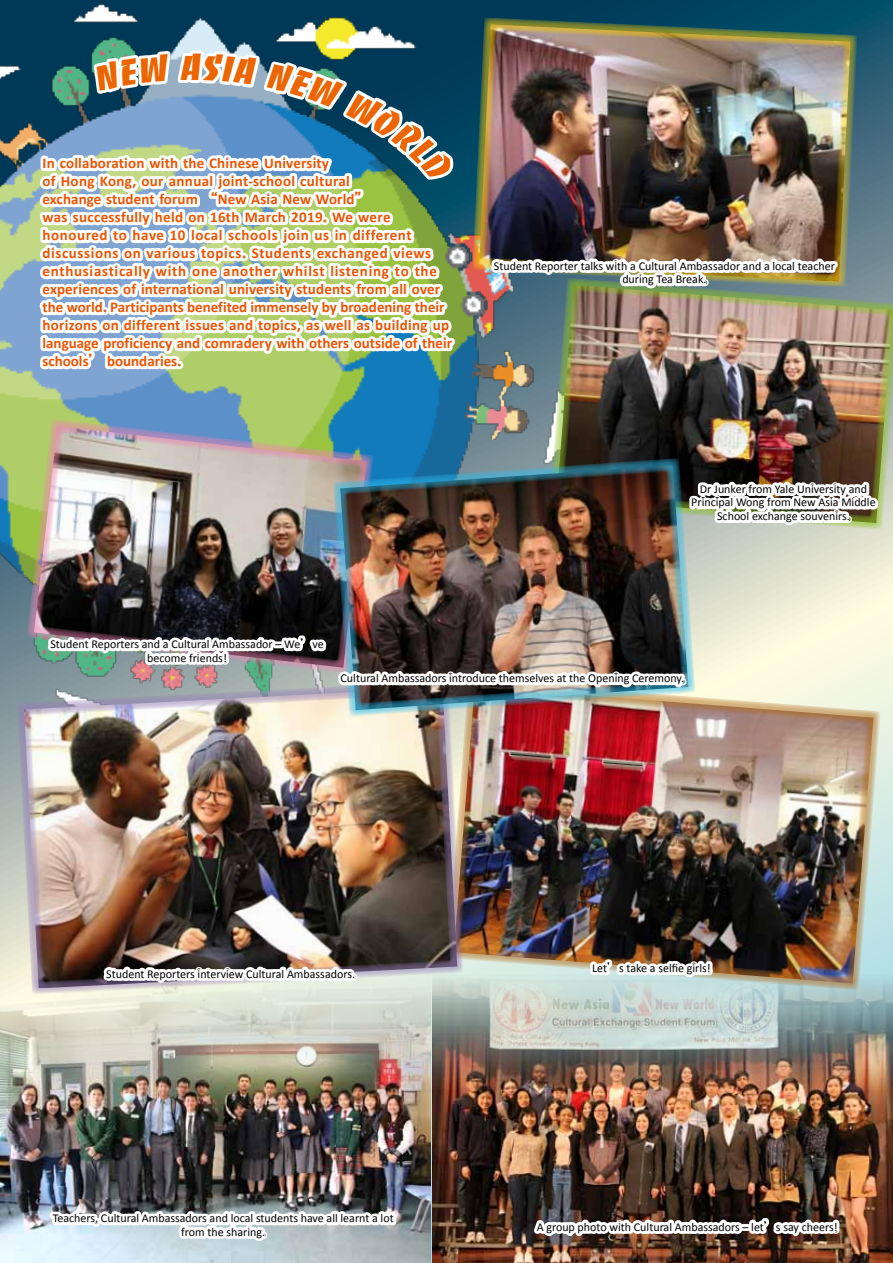
<style>
.page{position:relative;width:893px;height:1263px;background:#fff}
.page>*{position:absolute;margin:0;border:0;box-sizing:border-box;transform-origin:0 0}
.t1{font:36px "Banco";color:#ec6500}
.t2{font:700 15px/18px "Calibri";letter-spacing:.015em;color:#ea5504}
.t3{font:12px/13.5px "Calibri";color:#000;text-align:center}
.s1{font-family:"DF Hei Std W9";font-weight:400}
.s2{font-family:"DF Hei Std W5"}
</style>
<div class="page">
<img style="left:0;top:0;width:35px;height:718px">
<img style="left:0;top:975px;width:893px;height:288px">
<svg style="left:883px;top:276px;width:10px;height:257px;background:#abb78e"></svg>
<svg style="left:15px;top:679px;width:20px;height:318px;background:#bdbdbf"></svg>
<svg style="left:25px;top:417px;width:10px;height:260px;background:#92ab6c"></svg>
<img style="left:35px;top:0;width:848px;height:1263px">
<h1 class="t1" style="left:181px;top:49px;width:23px">A</h1>
<p class="t2" style="left:43px;top:154px;width:411px">In collaboration with the Chinese University<br>of Hong Kong, our annual joint-school cultural<br>exchange student forum <span class="s1">“</span>New Asia New World<span class="s1">”<br></span>was successfully held on 16th March 2019. We were honoured to have 10 local schools join us in different discussions on various topics. Students exchanged views enthusiastically with one another whilst listening to the experiences of international university students from all over the world. Participants benefited immensely by broadening their horizons on different issues and topics, as well as building up language proficiency and comradery with others outside of their schools<span class="s1">’</span> boundaries.</p>
<p class="t3" style="left:494px;top:258px;width:342px">Student Reporter talks with a Cultural Ambassador and a local teacher during Tea Break.</p>
<p class="t3" style="left:50px;top:637px;width:275px">Student Reporters and a Cultural Ambassador – We<span class="s2">’</span>ve become friends!</p>
<p class="t3" style="left:691px;top:482px;width:186px">Dr Junker from Yale University and<br>Principal Wong from New Asia Middle<br>School exchange souvenirs.</p>
<p class="t3" style="left:341px;top:671px;width:345px">Cultural Ambassadors introduce themselves at the Opening Ceremony.</p>
<p class="t3" style="left:106px;top:966px;width:250px">Student Reporters interview Cultural Ambassadors.</p>
<p class="t3" style="left:53px;top:1211px;width:342px">Teachers, Cultural Ambassadors and local students have all learnt a lot from the sharing.</p>
<p class="t3" style="left:592px;top:961px;width:120px">Let<span class="s2">’</span>s take a selfie girls!</p>
<p class="t3" style="left:537px;top:1219px;width:302px">A group photo with Cultural Ambassadors – let<span class="s2">’</span>s say cheers!</p>
</div>
